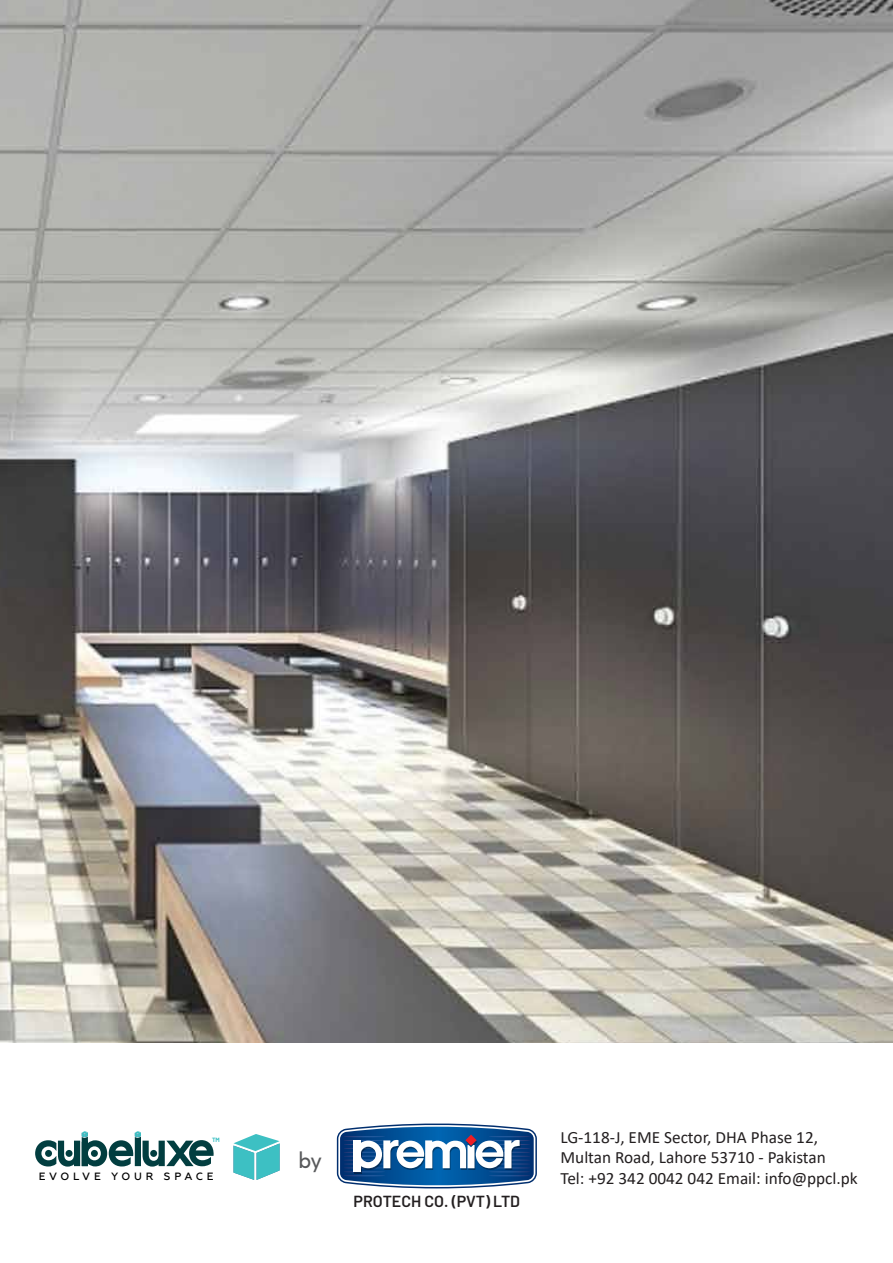
<style>
.page{position:relative;width:893px;height:1263px;background:#fff}
.page>*{position:absolute;margin:0;border:0;box-sizing:border-box;transform-origin:0 0}
.t1{font:500 20.7px "Acre";color:#58595b}
.t2{font:17.25px/20.7px "Calibri";color:#231f20}
.t3{font:600 16.05px "Barlow";color:#231f20}
.t4{font:500 10.5px "Geometria";letter-spacing:.36em;color:#010101}
.t5{font:700 6px "Barlow";color:#3dc0c3}
</style>
<div class="page">
<img style="left:0;top:0;width:893px;height:1043px">
<svg style="left:337px;top:1123px;width:200px;height:65px"></svg>
<svg style="left:233px;top:1134px;width:47px;height:46px"></svg>
<svg style="left:35px;top:1131px;width:179px;height:35px"></svg>
<div style="left:45px;top:1150px;width:7px;height:7px;background:#023e40;border-radius:50%"></div>
<div style="left:66px;top:1150px;width:7px;height:7px;background:#023e40;border-radius:50%"></div>
<div style="left:150px;top:1150px;width:7px;height:7px;background:#023e40;border-radius:50%"></div>
<div style="left:91px;top:1150px;width:7px;height:7px;background:#023e40;border-radius:50%"></div>
<p class="t5" style="left:212px;top:1135px;width:9px">TM</p>
<p class="t4" style="left:39px;top:1170px;width:176px">EVOLVE YOUR SPACE</p>
<p class="t1" style="left:299px;top:1146px;width:25px">by</p>
<p class="t3" style="left:354px;top:1189px;width:168px">PROTECH CO. (PVT) LTD</p>
<p class="t2" style="left:560px;top:1126px;width:299px">LG-118-J, EME Sector, DHA Phase 12,<br>Multan Road, Lahore 53710 - Pakistan<br>Tel: +92 342 0042 042 Email: info@ppcl.pk</p>
</div>
